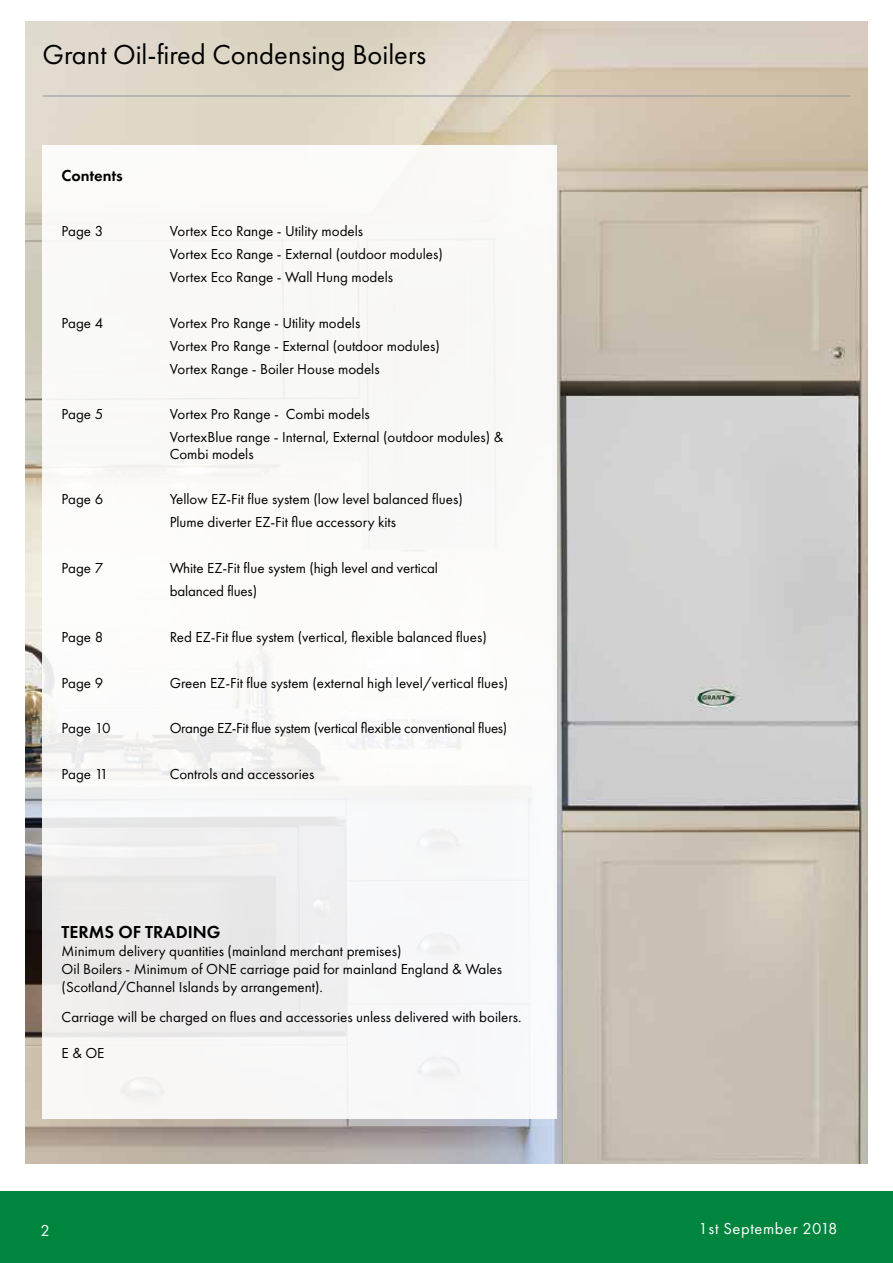
<style>
.page{position:relative;width:893px;height:1263px;background:#fff}
.page>*{position:absolute;margin:0;border:0;box-sizing:border-box;transform-origin:0 0}
.t1{font:28.5px "Futura PT";color:#000}
.t2{font:600 18px "Futura PT";color:#000}
.t3{font:16.5px "Futura PT";letter-spacing:.035em;color:#fff}
.t4{font:600 16.5px "Futura PT";color:#000}
.t5{font:15px/22.8px "Futura PT";color:#000}
.t6{font:15px "Futura PT";letter-spacing:-.02em;color:#000}
</style>
<div class="page">
<div style="left:0;top:1191px;width:893px;height:72px;background:#00853e"></div>
<img style="left:26px;top:22px;width:841px;height:1141px">
<hr style="left:43px;top:96px;width:807px;height:1px;background:#939598">
<div style="left:43px;top:145px;width:514px;height:973px;background:linear-gradient(to bottom,#fcfbf9,#f3f3f4)"></div>
<h1 class="t1" style="left:43px;top:38px;width:385px">Grant Oil-fired Condensing Boilers</h1>
<p class="t4" style="left:62px;top:165px;width:63px">Contents</p>
<p class="t5" style="left:62px;top:220px;width:43px">Page 3</p>
<p class="t5" style="left:170px;top:220px;width:275px">Vortex Eco Range - Utility models<br>Vortex Eco Range - External (outdoor modules)<br>Vortex Eco Range - Wall Hung models</p>
<p class="t5" style="left:62px;top:311px;width:43px">Page 4</p>
<p class="t5" style="left:170px;top:311px;width:272px">Vortex Pro Range - Utility models<br>Vortex Pro Range - External (outdoor modules)<br>Vortex Range - Boiler House models</p>
<p class="t5" style="left:62px;top:403px;width:43px">Page 5</p>
<p class="t5" style="left:170px;top:403px;width:335px">Vortex Pro Range - Combi models<br>VortexBlue range - Internal, External (outdoor modules) &amp;</p>
<p class="t5" style="left:170px;top:442px;width:85px">Combi models</p>
<p class="t5" style="left:62px;top:488px;width:43px">Page 6</p>
<p class="t5" style="left:170px;top:488px;width:295px">Yellow EZ-Fit flue system (low level balanced flues)<br>Plume diverter EZ-Fit flue accessory kits</p>
<p class="t5" style="left:62px;top:557px;width:43px">Page 7</p>
<p class="t5" style="left:170px;top:557px;width:270px">White EZ-Fit flue system (high level and vertical balanced flues)</p>
<p class="t5" style="left:62px;top:625px;width:43px">Page 8</p>
<p class="t5" style="left:170px;top:625px;width:319px">Red EZ-Fit flue system (vertical, flexible balanced flues)</p>
<p class="t5" style="left:62px;top:671px;width:43px">Page 9</p>
<p class="t5" style="left:170px;top:671px;width:340px">Green EZ-Fit flue system (external high level/vertical flues)</p>
<p class="t5" style="left:62px;top:717px;width:51px">Page 10</p>
<p class="t6" style="left:170px;top:719px;width:339px">Orange EZ-Fit flue system (vertical flexible conventional flues)</p>
<p class="t5" style="left:62px;top:762px;width:48px">Page 11</p>
<p class="t5" style="left:170px;top:762px;width:146px">Controls and accessories</p>
<p class="t2" style="left:62px;top:921px;width:160px">TERMS OF TRADING</p>
<p class="t5" style="left:62px;top:942px;width:442px;line-height:18px">Minimum delivery quantities (mainland merchant premises)<br>Oil Boilers - Minimum of ONE carriage paid for mainland England &amp; Wales (Scotland/Channel Islands by arrangement).</p>
<p class="t5" style="left:62px;top:1006px;width:461px">Carriage will be charged on flues and accessories unless delivered with boilers.</p>
<p class="t5" style="left:62px;top:1042px;width:44px">E &amp; OE</p>
<p class="t3" style="left:40px;top:1220px;width:11px">2</p>
<p class="t3" style="left:699px;top:1219px;width:141px">1st September 2018</p>
</div>
